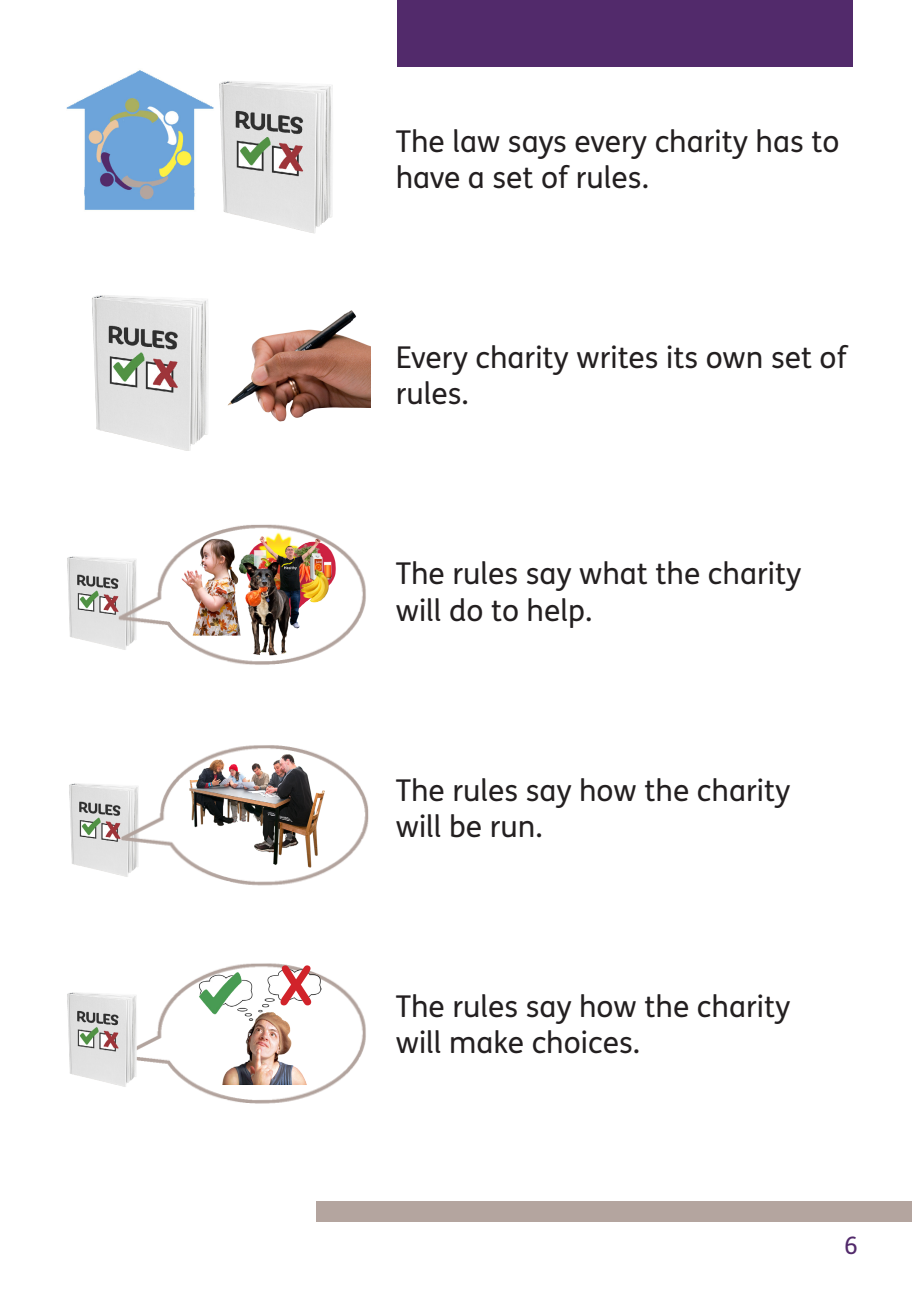
<style>
.page{position:relative;width:919px;height:1289px;background:#fff}
.page>*{position:absolute;margin:0;border:0;box-sizing:border-box;transform-origin:0 0}
.t1{font:54px "Arial Rounded MT Bold";color:#d1232a}
.t2{font:30px/36px "FS Me Pro";color:#231f20}
.t3{font:24px "FS Me Pro";color:#522a6b}
</style>
<div class="page">
<div style="left:316px;top:1201px;width:595px;height:21px;background:#b4a59f"></div>
<img style="left:150px;top:963px;width:216px;height:141px">
<div style="left:397px;top:0;width:455px;height:67px;background:#522a6b"></div>
<img style="left:219px;top:81px;width:114px;height:153px">
<img style="left:67px;top:70px;width:147px;height:140px">
<img style="left:92px;top:295px;width:117px;height:155px">
<img style="left:67px;top:556px;width:48px;height:92px">
<img style="left:69px;top:783px;width:48px;height:92px">
<img style="left:67px;top:992px;width:83px;height:95px">
<img style="left:199px;top:965px;width:123px;height:123px">
<img style="left:194px;top:965px;width:49px;height:50px">
<img style="left:227px;top:310px;width:144px;height:112px">
<img style="left:117px;top:759px;width:252px;height:127px">
<img style="left:115px;top:524px;width:251px;height:141px">
<img style="left:187px;top:745px;width:141px;height:136px">
<img style="left:218px;top:560px;width:96px;height:96px">
<img style="left:162px;top:538px;width:98px;height:98px">
<h1 class="t1" style="left:280px;top:953px;width:34px">X</h1>
<p class="t2" style="left:395px;top:123px;width:445px">The law says every charity has to have a set of rules.</p>
<p class="t2" style="left:395px;top:339px;width:452px">Every charity writes its own set of rules.</p>
<p class="t2" style="left:395px;top:555px;width:407px">The rules say what the charity will do to help.</p>
<p class="t2" style="left:395px;top:771px;width:396px">The rules say how the charity will be run.</p>
<p class="t2" style="left:395px;top:987px;width:396px">The rules say how the charity will make choices.</p>
<p class="t3" style="left:844px;top:1228px;width:15px">6</p>
</div>
